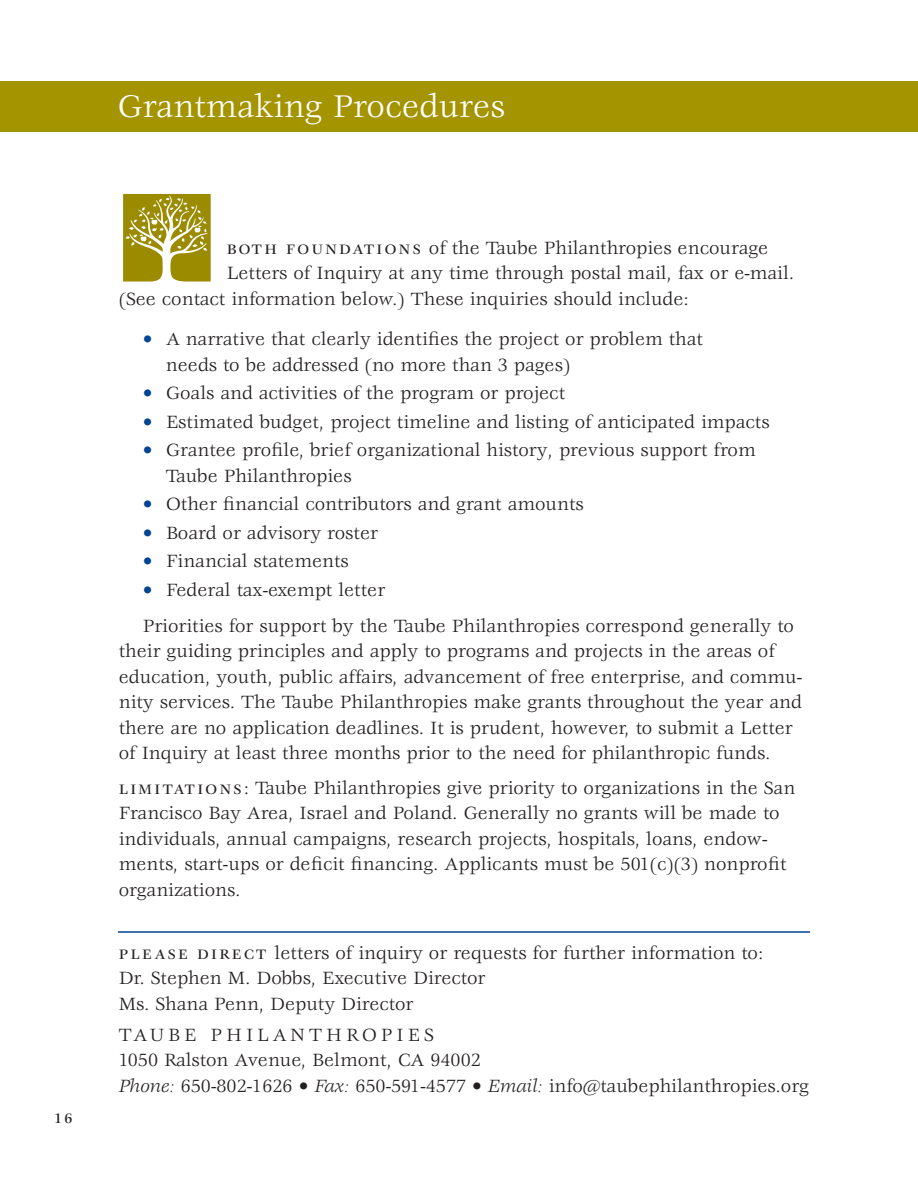
<style>
.page{position:relative;width:918px;height:1188px;background:#fff}
.page>*{position:absolute;margin:0;border:0;box-sizing:border-box;transform-origin:0 0}
.t1{font:34.5px "Veljovic";color:#fff}
.t2{font:19.5px/25.5px "Veljovic";color:#231f20}
.t3{font:500 15px "Veljovic";color:#231f20}
.s1{font-weight:500;font-size:15px}
.s2{color:#004591}
.s3{font-style:italic}
</style>
<div class="page">
<div style="left:0;top:81px;width:918px;height:51px;background:#a49400"></div>
<svg style="left:123px;top:194px;width:88px;height:88px;background:#afa233"></svg>
<hr style="left:118px;top:931px;width:692px;height:2px;background:#004591">
<p class="t3" style="left:54px;top:1112px;width:20px">16</p>
<p class="t1" style="left:118px;top:93px;width:389px">Grantmaking Procedures</p>
<p class="t2" style="left:227px;top:236px;width:543px"><span class="s1">B OT H FO U N DAT I O N S</span> of the Taube Philanthropies encourage</p>
<p class="t2" style="left:227px;top:262px;width:569px">Letters of Inquiry at any time through postal mail, fax or e-mail.</p>
<p class="t2" style="left:119px;top:287px;width:572px">(See contact information below.) These inquiries should include:</p>
<p class="t2" style="left:166px;top:328px;width:539px;text-indent:-23px"><span class="s2">•</span> A narrative that clearly identifies the project or problem that needs to be addressed (no more than 3 pages)</p>
<p class="t2" style="left:143px;top:382px;width:424px"><span class="s2">•</span> Goals and activities of the program or project</p>
<p class="t2" style="left:143px;top:410px;width:628px"><span class="s2">•</span> Estimated budget, project timeline and listing of anticipated impacts</p>
<p class="t2" style="left:166px;top:439px;width:591px;text-indent:-23px"><span class="s2">•</span> Grantee profile, brief organizational history, previous support from<br>Taube Philanthropies</p>
<p class="t2" style="left:143px;top:493px;width:443px"><span class="s2">•</span> Other financial contributors and grant amounts</p>
<p class="t2" style="left:143px;top:521px;width:237px"><span class="s2">•</span> Board or advisory roster</p>
<p class="t2" style="left:143px;top:550px;width:208px"><span class="s2">•</span> Financial statements</p>
<p class="t2" style="left:143px;top:573px;width:653px;line-height:36px"><span class="s2">•</span> Federal tax-exempt letter<br>Priorities for support by the Taube Philanthropies correspond generally to</p>
<p class="t2" style="left:119px;top:640px;width:685px">their guiding principles and apply to programs and projects in the areas of education, youth, public affairs, advancement of free enterprise, and commu&shy;nity services. The Taube Philanthropies make grants throughout the year and there are no application deadlines. It is prudent, however, to submit a Letter of Inquiry at least three months prior to the need for philanthropic funds.</p>
<p class="t2" style="left:119px;top:776px;width:678px"><span class="s1">L I M I TAT I O N S</span> : Taube Philanthropies give priority to organizations in the San Francisco Bay Area, Israel and Poland. Generally no grants will be made to individuals, annual campaigns, research projects, hospitals, loans, endow&shy;ments, start-ups or deficit financing. Applicants must be 501(c)(3) nonprofit organizations.</p>
<p class="t2" style="left:119px;top:941px;width:646px"><span class="s1">P L E A S E D I R E CT</span> letters of inquiry or requests for further information to:<br>Dr. Stephen M. Dobbs, Executive Director<br>Ms. Shana Penn, Deputy Director</p>
<p class="t2" style="left:119px;top:1023px;width:691px">TAUBE PHILANTHROPIES<br>1050 Ralston Avenue, Belmont, CA 94002<br><span class="s3">Phone:</span> 650-802-1626 • <span class="s3">Fax:</span> 650-591-4577 • <span class="s3">Email:</span> info@taubephilanthropies.org</p>
</div>
